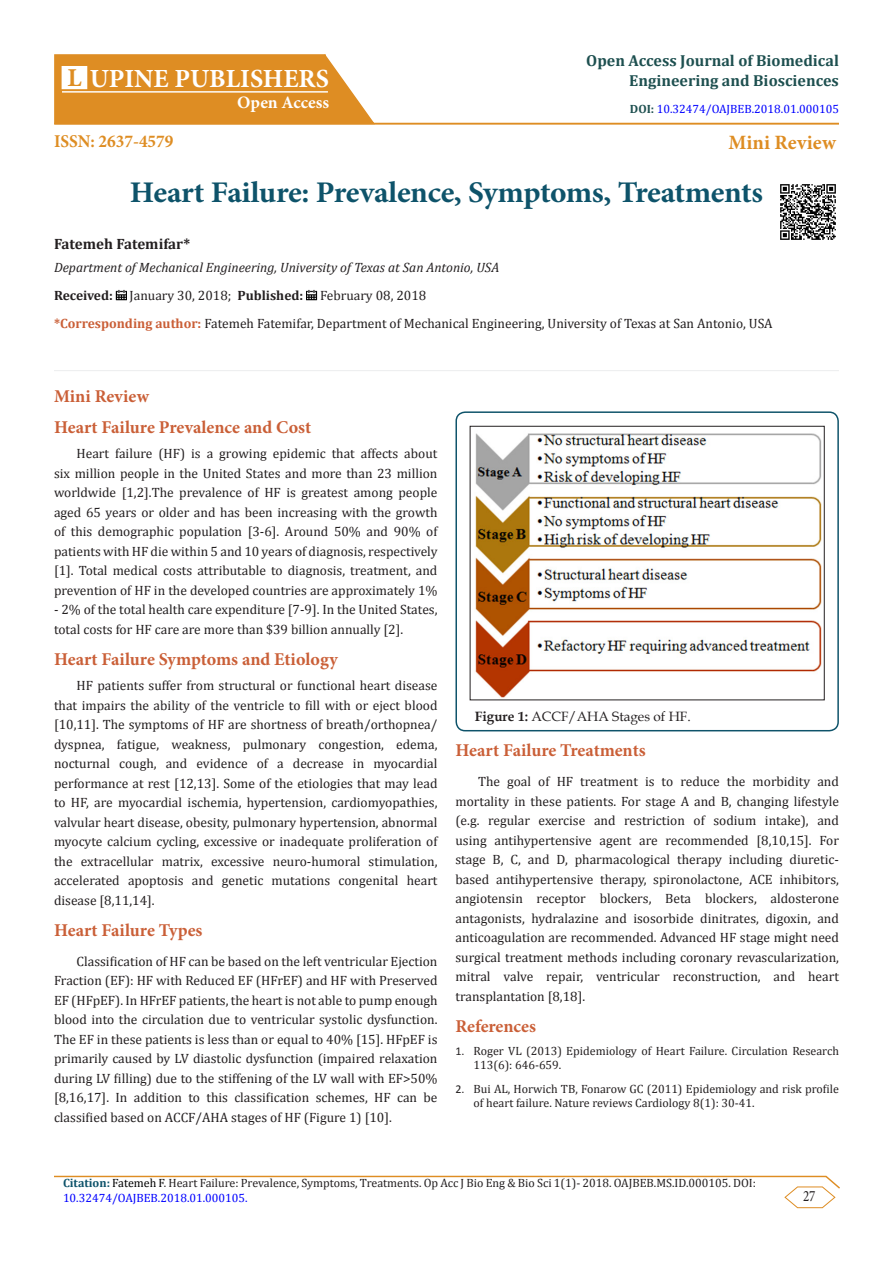
<style>
.page{position:relative;width:893px;height:1263px;background:#fff}
.page>*{position:absolute;margin:0;border:0;box-sizing:border-box;transform-origin:0 0}
.t1{font:700 30px "Minion Pro";letter-spacing:-.015em;color:#0e536a;scale:1.04 1}
.t2{font:700 26.1px "Minion Pro";color:#fff}
.t3{font:700 20.4px "Minion Pro";letter-spacing:.005em;color:#de8d23}
.t4{font:700 18px "Minion Pro";letter-spacing:-.005em;color:#ca5f37}
.t5{font:700 18px "Minion Pro";color:#de8d23;scale:.96 1}
.t6{font:700 17.4px "Minion Pro";color:#fff}
.t7{font:700 16.05px/19.6px "Cambria";color:#1e5050;text-align:right}
.t8{font:15.75px "Minion Pro";color:#231f20;scale:.83 1}
.t9{font:700 15px "Cambria";color:#231f20}
.t10{font:13.5px/19.5px "Cambria";color:#231f20;text-align:justify}
.t11{font:italic 13.5px "Cambria";color:#231f20}
.t12{font:13.5px "Book Antiqua";color:#231f20}
.t13{font:12px/14.4px "Cambria";color:#231f20}
.t14{font:12px "Cambria";color:#00f}
.s1{font-size:25.8px;color:#de8d23}
.s2{font-weight:700;color:#1e5050}
.s3{font-weight:700}
.s4{font-weight:700;color:#ca5f37}
.s5{font-family:"Calibri"}
.s6{font-weight:700;color:#0e536a}
.s7{color:#000}
.s8{color:#00f}
</style>
<div class="page">
<hr style="left:54px;top:1176px;width:772px;height:1px;background:#de8d23">
<svg style="left:784px;top:1175px;width:56px;height:33px"></svg>
<div style="left:455px;top:411px;width:384px;height:320px;border:1px solid #0e536a;border-radius:9px"></div>
<img style="left:475px;top:433px;width:347px;height:265px">
<hr style="left:54px;top:123px;width:785px;height:2px;background:#de8d23">
<svg style="left:54px;top:54px;width:322px;height:71px;background:#e19737"></svg>
<hr style="left:62px;top:91px;width:266px;height:2px;background:#fff">
<div style="left:62px;top:67px;width:25px;height:21px;background:#fff"></div>
<svg style="left:116px;top:290px;width:11px;height:10px"></svg>
<svg style="left:306px;top:290px;width:11px;height:10px"></svg>
<hr style="left:54px;top:370px;width:785px;height:1px;background:#ecedee">
<img style="left:780px;top:184px;width:56px;height:56px">
<p class="t2" style="left:67px;top:60px;width:263px"><span class="s1">L</span> UPINE PUBLISHERS</p>
<p class="t6" style="left:237px;top:90px;width:94px">Open Access</p>
<p class="t7" style="left:586px;top:51px;width:254px">Open Access Journal of Biomedical<br>Engineering and Biosciences</p>
<p class="t14" style="left:630px;top:102px;width:211px"><span class="s2">DOI:</span> 10.32474/OAJBEB.2018.01.000105</p>
<p class="t5" style="left:54px;top:129px;width:126px">ISSN: 2637-4579</p>
<p class="t3" style="left:728px;top:128px;width:109px">Mini Review</p>
<p class="t1" style="left:130px;top:171px;width:610px">Heart Failure: Prevalence, Symptoms, Treatments</p>
<p class="t9" style="left:54px;top:233px;width:138px">Fatemeh Fatemifar*</p>
<p class="t11" style="left:54px;top:258px;width:447px">Department of Mechanical Engineering, University of Texas at San Antonio, USA</p>
<p class="t10" style="left:54px;top:286px;width:374px"><span class="s3">Received:</span> January 30, 2018; <span class="s3">Published:</span> February 08, 2018</p>
<p class="t10" style="left:54px;top:314px;width:720px"><span class="s4">*Corresponding author:</span> Fatemeh Fatemifar, Department of Mechanical Engineering, University of Texas at San Antonio, USA</p>
<p class="t4" style="left:54px;top:384px;width:97px">Mini Review</p>
<p class="t4" style="left:54px;top:414px;width:259px">Heart Failure Prevalence and Cost</p>
<p class="t10" style="left:54px;top:444px;width:385px;text-indent:22px">Heart failure (HF) is a growing epidemic that affects about six million people in the United States and more than 23 million worldwide [1,2].The prevalence of HF is greatest among people aged 65 years or older and has been increasing with the growth of this demographic population [3-6]. Around 50% and 90% of patients with HF die within 5 and 10 years of diagnosis, respectively [1]. Total medical costs attributable to diagnosis, treatment, and prevention of HF in the developed countries are approximately 1%</p>
<p class="t10" style="left:54px;top:600px;width:385px">- 2% of the total health care expenditure [7-9]. In the United States, total costs for HF care are more than $39 billion annually [2].</p>
<p class="t4" style="left:54px;top:646px;width:285px">Heart Failure Symptoms and Etiology</p>
<p class="t10" style="left:54px;top:676px;width:385px;text-indent:22px">HF patients suffer from structural or functional heart disease that impairs the ability of the ventricle to fill with or eject blood [10,11]. The symptoms of HF are shortness of breath/orthopnea/ dyspnea, fatigue, weakness, pulmonary congestion, edema, nocturnal cough, and evidence of a decrease in myocardial performance at rest [12,13]. Some of the etiologies that may lead to HF, are myocardial ischemia, hypertension, cardiomyopathies, valvular heart disease, obesity, pulmonary hypertension, abnormal myocyte calcium cycling, excessive or inadequate proliferation of the extracellular matrix, excessive neuro-humoral stimulation, accelerated apoptosis and genetic mutations congenital heart disease [8,11,14].</p>
<p class="t4" style="left:54px;top:917px;width:150px">Heart Failure Types</p>
<p class="t10" style="left:54px;top:951px;width:385px;text-indent:22px">Classification of HF can be based on the left ventricular Ejection Fraction (EF): HF with Reduced EF (HFrEF) and HF with Preserved EF (HFpEF). In HFrEF patients, the heart is not able to pump enough blood into the circulation due to ventricular systolic dysfunction.<br>The EF in these patients is less than or equal to 40% [15]. HFpEF is primarily caused by LV diastolic dysfunction (impaired relaxation during LV filling) due to the stiffening of the LV wall with EF&gt;50% [8,16,17]. In addition to this classification schemes, HF can be classified based on ACCF/AHA stages of HF (Figure 1) [10].</p>
<p class="t12" style="left:475px;top:706px;width:217px"><span class="s3">Figure 1:</span> ACCF/AHA Stages of HF.</p>
<p class="t4" style="left:455px;top:738px;width:192px">Heart Failure Treatments</p>
<p class="t10" style="left:455px;top:772px;width:385px;text-indent:22px">The goal of HF treatment is to reduce the morbidity and mortality in these patients. For stage A and B, changing lifestyle (e.g. regular exercise and restriction of sodium intake), and using antihypertensive agent are recommended [8,10,15]. For stage B, C, and D, pharmacological therapy including diuretic&shy;based antihypertensive therapy, spironolactone, ACE inhibitors, angiotensin receptor blockers, Beta blockers, aldosterone antagonists, hydralazine and isosorbide dinitrates, digoxin, and anticoagulation are recommended. Advanced HF stage might need surgical treatment methods including coronary revascularization, mitral valve repair, ventricular reconstruction, and heart transplantation [8,18].</p>
<p class="t4" style="left:455px;top:1013px;width:82px">References</p>
<p class="t13" style="left:473px;top:1043px;width:367px;text-indent:-18px"><span class="s5">1.</span> Roger VL (2013) Epidemiology of Heart Failure. Circulation Research<br>113(6): 646-659.</p>
<p class="t13" style="left:473px;top:1081px;width:367px;text-indent:-18px"><span class="s5">2.</span> Bui AL, Horwich TB, Fonarow GC (2011) Epidemiology and risk profile of heart failure. Nature reviews Cardiology 8(1): 30-41.</p>
<p class="t13" style="left:63px;top:1176px;width:694px;line-height:15px"><span class="s6">Citation:</span> <span class="s7">Fatemeh F</span>. Heart Failure: Prevalence, Symptoms, Treatments. Op Acc J Bio Eng &amp; Bio Sci 1(1)- 2018. OAJBEB.MS.ID.000105. DOI:<br><span class="s8">10.32474/OAJBEB.2018.01.000105.</span></p>
<p class="t8" style="left:803px;top:1186px;width:17px">27</p>
</div>
